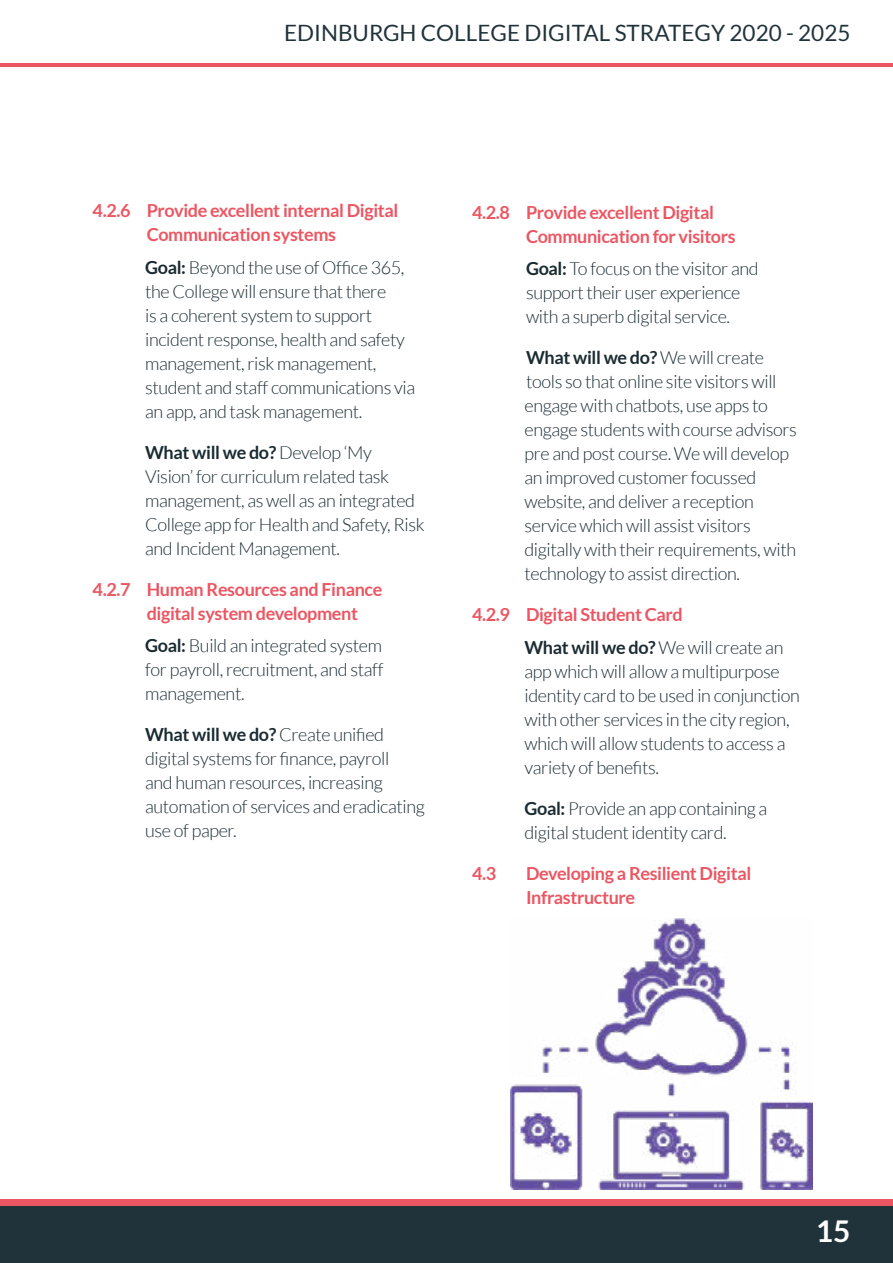
<style>
.page{position:relative;width:893px;height:1263px;background:#fff}
.page>*{position:absolute;margin:0;border:0;box-sizing:border-box;transform-origin:0 0}
.t1{font:700 30px "Lato";color:#fff}
.t2{font:22.5px "Lato";color:#21333a}
.t3{font:300 18px/24px "Lato";letter-spacing:-.02em;color:#1a2b32}
.t4{font:700 18px/24px "Lato";letter-spacing:-.02em;color:#eb5662}
.s1{font-weight:700}
.s2{color:#1a2b32}
.s3{font-weight:300;color:#1a2b32}
</style>
<div class="page">
<div style="left:0;top:1205px;width:893px;height:58px;background:#21333a"></div>
<div style="left:0;top:1199px;width:893px;height:6px;background:#eb5662"></div>
<hr style="left:0;top:64px;width:893px;height:3px;background:#eb5662">
<img style="left:510px;top:918px;width:302px;height:271px">
<p class="t2" style="left:284px;top:20px;width:568px">EDINBURGH COLLEGE DIGITAL STRATEGY 2020 - 2025</p>
<p class="t4" style="left:93px;top:198px;width:307px;text-align:center">4.2.6 Provide excellent internal Digital<br>Communication systems</p>
<p class="t3" style="left:145px;top:255px;width:272px"><span class="s1">Goal:</span> Beyond the use of Office 365, the College will ensure that there<br>is a coherent system to support incident response, health and safety management, risk management, student and staff communications via an app, and task management.</p>
<p class="t3" style="left:145px;top:440px;width:281px"><span class="s1">What will we do?</span> Develop ‘My<br>Vision’ for curriculum related task management, as well as an integrated College app for Health and Safety, Risk and Incident Management.</p>
<p class="t4" style="left:147px;top:577px;width:237px;text-indent:-54px">4.2.7 Human Resources and Finance digital system development</p>
<p class="t3" style="left:145px;top:634px;width:240px;text-align:justify"><span class="s1">Goal:</span> Build an integrated system for payroll, recruitment, and staff management.</p>
<p class="t3" style="left:145px;top:723px;width:281px"><span class="s1">What will we do?</span> Create unified digital systems for finance, payroll<br>and human resources, increasing automation of services and eradicating use of paper.</p>
<p class="t4" style="left:526px;top:200px;width:211px;text-indent:-54px">4.2.8 Provide excellent Digital<br>Communication for visitors</p>
<p class="t3" style="left:526px;top:257px;width:234px"><span class="s1">Goal:</span> To focus on the visitor and support their user experience with a superb digital service.</p>
<p class="t3" style="left:524px;top:346px;width:274px"><span class="s1">What will we do?</span> We will create tools so that online site visitors will engage with chatbots, use apps to engage students with course advisors pre and post course. We will develop an improved customer focussed website, and deliver a reception service which will assist visitors digitally with their requirements, with technology to assist direction.</p>
<p class="t4" style="left:524px;top:598px;width:260px;line-height:32.5px;text-indent:-53px">4.2.9 Digital Student Card<br><span class="s2">What will we do?</span> <span class="s3">We will create an</span></p>
<p class="t3" style="left:524px;top:659px;width:277px">app which will allow a multipurpose identity card to be used in conjunction with other services in the city region, which will allow students to access a variety of benefits.</p>
<p class="t3" style="left:524px;top:796px;width:244px"><span class="s1">Goal:</span> Provide an app containing a digital student identity card.</p>
<p class="t4" style="left:472px;top:861px;width:26px">4.3</p>
<p class="t4" style="left:526px;top:861px;width:227px">Developing a Resilient Digital<br>Infrastructure</p>
<h1 class="t1" style="left:816px;top:1214px;width:36px">15</h1>
</div>
